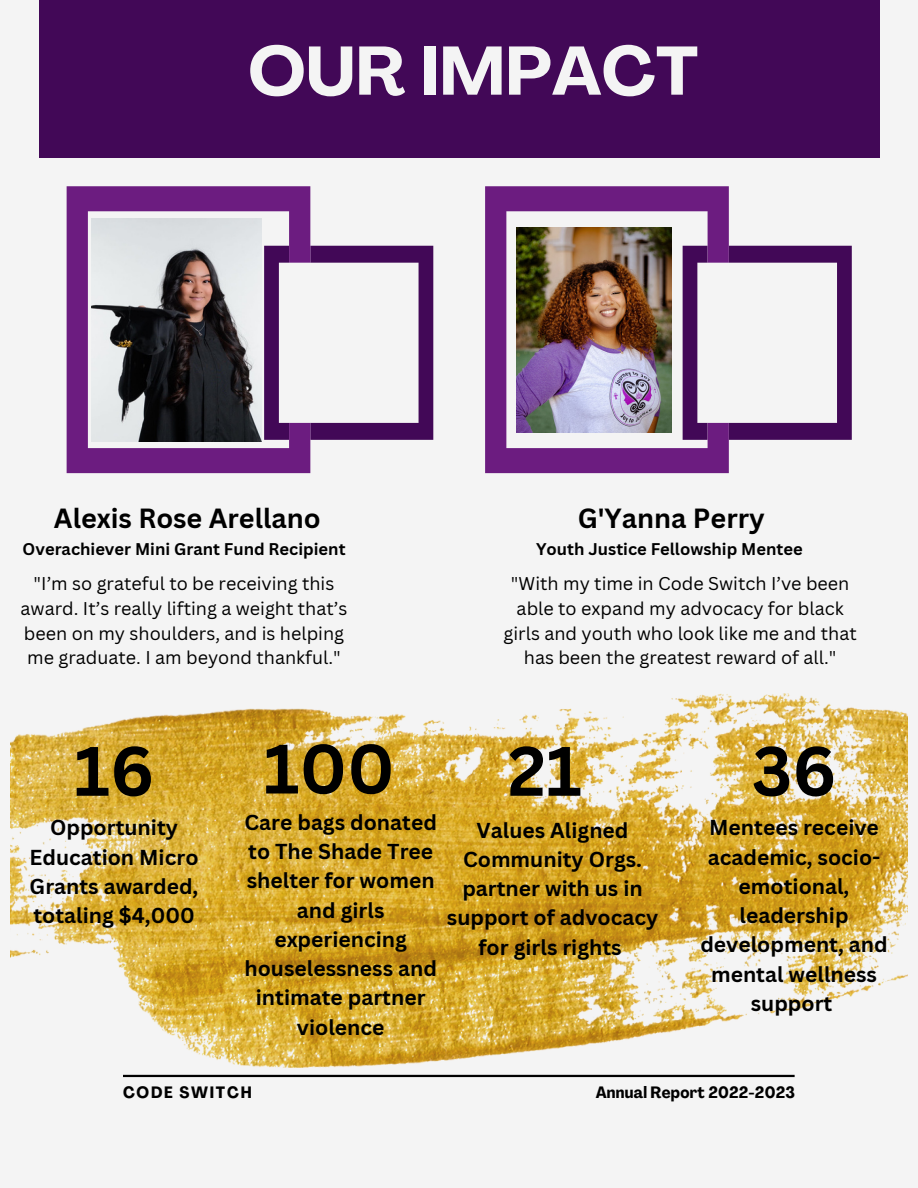
<style>
.page{position:relative;width:918px;height:1188px;background:#f4f4f4}
.page>*{position:absolute;margin:0;border:0;box-sizing:border-box;transform-origin:0 0}
.t1{font:700 68.25px "Canva Sans";color:#000}
.t2{font:700 67.8px "Agrandir";color:#f4f4f4}
.t3{font:700 27px "Canva Sans";color:#000}
.t4{font:700 21px/29.2px "Canva Sans";color:#000;text-align:center}
.t5{font:18px/24.8px "Canva Sans";color:#000;text-align:center}
.t6{font:700 16.5px "Canva Sans";color:#000}
.t7{font:700 condensed 16.2px "Agrandir";letter-spacing:.015em;color:#000}
.t8{font:700 condensed 16.2px "Agrandir";letter-spacing:.11em;color:#000}
</style>
<div class="page">
<div style="left:39px;top:0;width:840px;height:158px;background:#420857"></div>
<hr style="left:123px;top:1075px;width:672px;height:2px;background:#000">
<svg style="left:310px;top:246px;width:123px;height:194px"></svg>
<svg style="left:67px;top:186px;width:243px;height:287px"></svg>
<svg style="left:729px;top:246px;width:123px;height:194px"></svg>
<img style="left:485px;top:186px;width:244px;height:287px">
<img style="left:11px;top:694px;width:896px;height:373px">
<p class="t2" style="left:248px;top:44px;width:452px">OUR IMPACT</p>
<p class="t3" style="left:54px;top:499px;width:268px">Alexis Rose Arellano</p>
<p class="t3" style="left:578px;top:499px;width:188px">G'Yanna Perry</p>
<p class="t6" style="left:23px;top:537px;width:324px">Overachiever Mini Grant Fund Recipient</p>
<p class="t6" style="left:536px;top:537px;width:268px">Youth Justice Fellowship Mentee</p>
<p class="t5" style="left:21px;top:571px;width:328px">"I’m so grateful to be receiving this award. It’s really lifting a weight that’s been on my shoulders, and is helping me graduate. I am beyond thankful."</p>
<p class="t5" style="left:504px;top:571px;width:355px">"With my time in Code Switch I’ve been able to expand my advocacy for black girls and youth who look like me and that has been the greatest reward of all."</p>
<p class="t1" style="left:74px;top:723px;width:82px">16</p>
<p class="t4" style="left:30px;top:813px;width:170px">Opportunity<br>Education Micro<br>Grants awarded, totaling $4,000</p>
<p class="t1" style="left:264px;top:721px;width:133px">100</p>
<p class="t1" style="left:508px;top:723px;width:75px">21</p>
<p class="t1" style="left:752px;top:723px;width:86px">36</p>
<p class="t4" style="left:244px;top:807px;width:194px">Care bags donated to The Shade Tree shelter for women and girls experiencing houselessness and intimate partner violence</p>
<p class="t4" style="left:447px;top:815px;width:213px">Values Aligned<br>Community Orgs. partner with us in support of advocacy for girls rights</p>
<p class="t4" style="left:700px;top:813px;width:189px">Mentees receive academic, socio&shy;emotional, leadership development, and mental wellness support</p>
<p class="t8" style="left:123px;top:1086px;width:130px">CODE SWITCH</p>
<p class="t7" style="left:596px;top:1086px;width:201px">Annual Report 2022-2023</p>
</div>
